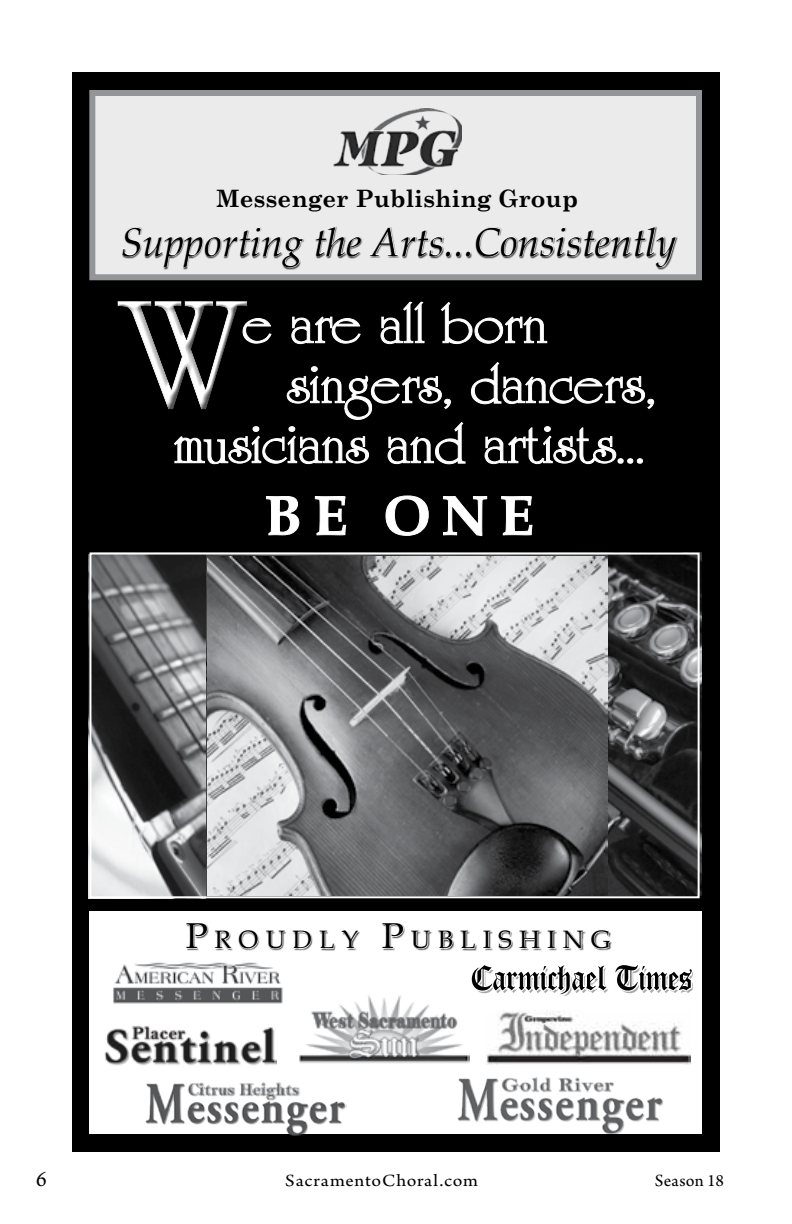
<style>
.page{position:relative;width:792px;height:1224px;background:#fff}
.page>*{position:absolute;margin:0;border:0;box-sizing:border-box;transform-origin:0 0}
.t1{font:158.2px "University";color:#fff;scale:1.1 1}
.t2{font:148.8px "University";color:#fff;scale:1.1 1}
.t3{font:56px/60px "University";color:#fff;scale:1.1 1}
.t4{font:700 56px "Book Antiqua";color:#fff}
.t5{font:italic 40px "Book Antiqua";color:#000}
.t6{font:25.2px "Book Antiqua";letter-spacing:.285em;color:#000}
.t7{font:700 24px "Century Schoolbook";color:#000}
.t8{font:22px "Arno Pro";color:#000}
.t9{font:18px "Arno Pro";letter-spacing:.035em;color:#000;scale:1.1 1}
.t10{font:18px "Arno Pro";letter-spacing:.015em;color:#000}
.s1{font-size:36px}
</style>
<div class="page">
<div style="left:73px;top:73px;width:646px;height:1078px;background:#000"></div>
<div style="left:92px;top:93px;width:607px;height:184px;background:#ebebec"></div>
<div style="left:89px;top:90px;width:613px;height:190px;border:6px solid #939598"></div>
<svg style="left:122px;top:227px;width:181px;height:40px"></svg>
<svg style="left:315px;top:227px;width:46px;height:30px"></svg>
<svg style="left:370px;top:228px;width:80px;height:29px"></svg>
<svg style="left:456px;top:251px;width:4px;height:5px"></svg>
<svg style="left:466px;top:251px;width:4px;height:5px"></svg>
<svg style="left:476px;top:227px;width:200px;height:40px"></svg>
<div style="left:89px;top:912px;width:613px;height:222px;background:#fff"></div>
<img style="left:333px;top:108px;width:128px;height:67px">
<img style="left:92px;top:556px;width:113px;height:339px">
<img style="left:609px;top:552px;width:92px;height:343px">
<div style="left:187px;top:924px;width:425px;height:27px;background:#000;opacity:.75"></div>
<svg style="left:187px;top:923px;width:20px;height:26px"></svg>
<svg style="left:215px;top:931px;width:16px;height:18px"></svg>
<svg style="left:239px;top:930px;width:19px;height:19px"></svg>
<svg style="left:266px;top:931px;width:19px;height:18px"></svg>
<svg style="left:293px;top:931px;width:18px;height:18px"></svg>
<svg style="left:320px;top:931px;width:14px;height:18px"></svg>
<svg style="left:342px;top:930px;width:16px;height:18px"></svg>
<svg style="left:383px;top:923px;width:20px;height:26px"></svg>
<svg style="left:411px;top:931px;width:19px;height:18px"></svg>
<svg style="left:438px;top:931px;width:14px;height:17px"></svg>
<svg style="left:461px;top:931px;width:14px;height:18px"></svg>
<svg style="left:483px;top:931px;width:8px;height:17px"></svg>
<svg style="left:499px;top:930px;width:13px;height:19px"></svg>
<svg style="left:519px;top:931px;width:21px;height:17px"></svg>
<svg style="left:548px;top:931px;width:7px;height:17px"></svg>
<svg style="left:563px;top:931px;width:21px;height:18px"></svg>
<svg style="left:591px;top:930px;width:19px;height:19px"></svg>
<svg style="left:266px;top:496px;width:33px;height:39px"></svg>
<svg style="left:315px;top:496px;width:31px;height:39px"></svg>
<svg style="left:386px;top:496px;width:42px;height:40px"></svg>
<svg style="left:443px;top:496px;width:44px;height:40px"></svg>
<svg style="left:501px;top:496px;width:31px;height:39px"></svg>
<svg style="left:173px;top:302px;width:481px;height:162px"></svg>
<div style="left:112px;top:298px;width:143px;height:118px;background:#000"></div>
<img style="left:207px;top:557px;width:400px;height:338px">
<div style="left:89px;top:553px;width:611px;height:345px;border:2px solid #fff"></div>
<img style="left:104px;top:1026px;width:172px;height:40px">
<svg style="left:471px;top:965px;width:221px;height:31px"></svg>
<img style="left:113px;top:962px;width:170px;height:41px">
<img style="left:299px;top:995px;width:171px;height:69px">
<img style="left:487px;top:1011px;width:203px;height:53px">
<img style="left:457px;top:1077px;width:206px;height:56px">
<img style="left:145px;top:1082px;width:201px;height:54px">
<p class="t7" style="left:216px;top:180px;width:363px">Messenger Publishing Group</p>
<p class="t5" style="left:120px;top:214px;width:557px">Supporting the Arts...Consistently</p>
<h1 class="t1" style="left:118px;top:254px;width:122px">W</h1>
<p class="t3" style="left:173px;top:415px;width:430px">musicians and artists...</p>
<h2 class="t2" style="left:118px;top:262px;width:115px">W</h2>
<p class="t3" style="left:287px;top:295px;width:337px;text-indent:-44px">e are all born singers, dancers,</p>
<p class="t4" style="left:265px;top:477px;width:271px">BE ONE</p>
<p class="t6" style="left:186px;top:922px;width:426px"><span class="s1">P</span>ROUDLY <span class="s1">P</span>UBLISHING</p>
<p class="t8" style="left:36px;top:1167px;width:12px">6</p>
<p class="t9" style="left:285px;top:1170px;width:177px">SacramentoChoral.com</p>
<p class="t10" style="left:655px;top:1170px;width:71px">Season 18</p>
</div>
